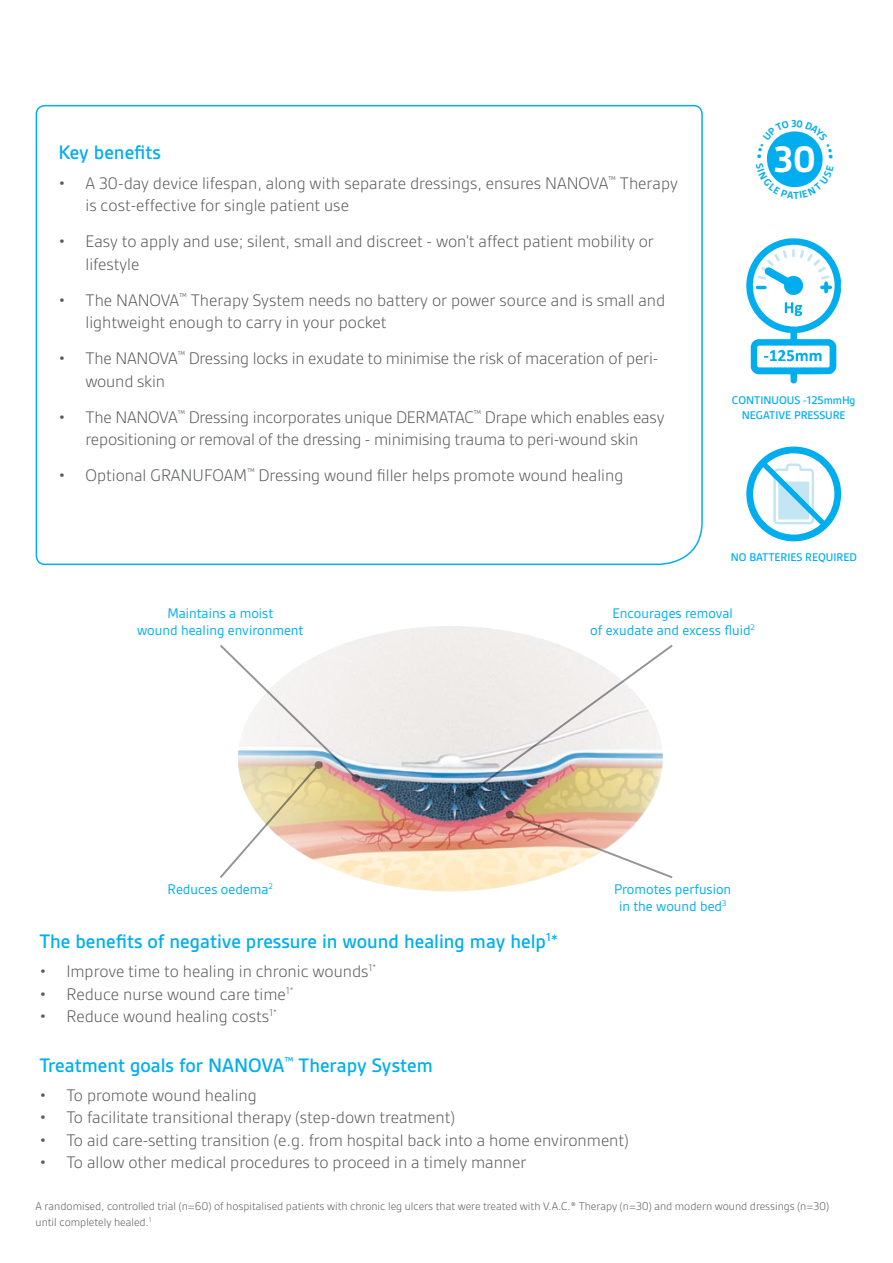
<style>
.page{position:relative;width:893px;height:1263px;background:#fff}
.page>*{position:absolute;margin:0;border:0;box-sizing:border-box;transform-origin:0 0}
.t1{font:700 39.75px "Gesta";color:#fff}
.t2{font:500 21px "Gesta";color:#00aeef}
.t3{font:300 18px/22.5px "Gesta";color:#58595b}
.t4{font:15px/17.5px "Gesta";color:#00aeef;text-align:center}
.t5{font:300 12px/16.5px "Gesta";color:#58595b}
.t6{font:500 12px/15px "Gesta";color:#00aeef;text-align:center}
</style>
<div class="page">
<svg style="left:35px;top:104px;width:668px;height:462px"></svg>
<svg style="left:746px;top:238px;width:95px;height:146px"></svg>
<svg style="left:746px;top:446px;width:95px;height:95px"></svg>
<img style="left:348px;top:626px;width:306px;height:265px">
<svg style="left:507px;top:812px;width:166px;height:68px"></svg>
<div style="left:506px;top:811px;width:7px;height:7px;background:#844f52;border-radius:50%"></div>
<svg style="left:467px;top:643px;width:206px;height:153px"></svg>
<div style="left:466px;top:789px;width:7px;height:8px;background:#1a2b3a;border-radius:50%"></div>
<svg style="left:220px;top:643px;width:139px;height:236px"></svg>
<svg style="left:352px;top:774px;width:8px;height:8px"></svg>
<svg style="left:766px;top:131px;width:57px;height:57px"></svg>
<p class="t2" style="left:58px;top:141px;width:104px">Key benefits</p>
<p class="t3" style="left:85px;top:171px;width:594px;text-indent:-27px">• A 30-day device lifespan, along with separate dressings, ensures NANOVA<sup>™</sup> Therapy is cost-effective for single patient use</p>
<p class="t3" style="left:85px;top:230px;width:570px;text-indent:-27px">• Easy to apply and use; silent, small and discreet - won’t affect patient mobility or lifestyle</p>
<p class="t3" style="left:86px;top:288px;width:581px;text-indent:-27px">• The NANOVA<sup>™</sup> Therapy System needs no battery or power source and is small and lightweight enough to carry in your pocket</p>
<p class="t3" style="left:85px;top:347px;width:574px;text-indent:-27px">• The NANOVA<sup>™</sup> Dressing locks in exudate to minimise the risk of maceration of peri&shy;wound skin</p>
<p class="t3" style="left:58px;top:405px;width:607px;text-align:center">• The NANOVA<sup>™</sup> Dressing incorporates unique DERMATAC<sup>™</sup> Drape which enables easy repositioning or removal of the dressing - minimising trauma to peri-wound skin</p>
<p class="t3" style="left:58px;top:464px;width:566px">• Optional GRANUFOAM<sup>™</sup> Dressing wound filler helps promote wound healing</p>
<h1 class="t1" style="left:774px;top:137px;width:43px">30</h1>
<p class="t6" style="left:732px;top:393px;width:125px">CONTINUOUS -125mmHg<br>NEGATIVE PRESSURE</p>
<p class="t6" style="left:731px;top:549px;width:128px">NO BATTERIES REQUIRED</p>
<p class="t4" style="left:137px;top:604px;width:168px">Maintains a moist<br>wound healing environment</p>
<p class="t4" style="left:168px;top:880px;width:107px">Reduces oedema<sup>2</sup></p>
<p class="t4" style="left:590px;top:604px;width:166px">Encourages removal<br>of exudate and excess fluid<sup>2</sup></p>
<p class="t4" style="left:614px;top:880px;width:119px">Promotes perfusion in the wound bed<sup>3</sup></p>
<p class="t2" style="left:39px;top:929px;width:520px">The benefits of negative pressure in wound healing may help<sup>1</sup>*</p>
<p class="t3" style="left:39px;top:960px;width:338px">• Improve time to healing in chronic wounds<sup>1*</sup></p>
<p class="t3" style="left:39px;top:982px;width:256px">• Reduce nurse wound care time<sup>1*</sup></p>
<p class="t3" style="left:39px;top:1005px;width:239px">• Reduce wound healing costs<sup>1*</sup></p>
<p class="t2" style="left:39px;top:1053px;width:395px">Treatment goals for NANOVA<sup>™</sup> Therapy System</p>
<p class="t3" style="left:39px;top:1083px;width:219px">• To promote wound healing</p>
<p class="t3" style="left:39px;top:1106px;width:417px">• To facilitate transitional therapy (step-down treatment)</p>
<p class="t3" style="left:39px;top:1128px;width:591px">• To aid care-setting transition (e.g. from hospital back into a home environment)</p>
<p class="t3" style="left:39px;top:1151px;width:488px">• To allow other medical procedures to proceed in a timely manner</p>
<p class="t5" style="left:36px;top:1197px;width:795px">A randomised, controlled trial (n=60) of hospitalised patients with chronic leg ulcers that were treated with V.A.C.® Therapy (n=30) and modern wound dressings (n=30) until completely healed.<sup>1</sup></p>
</div>
